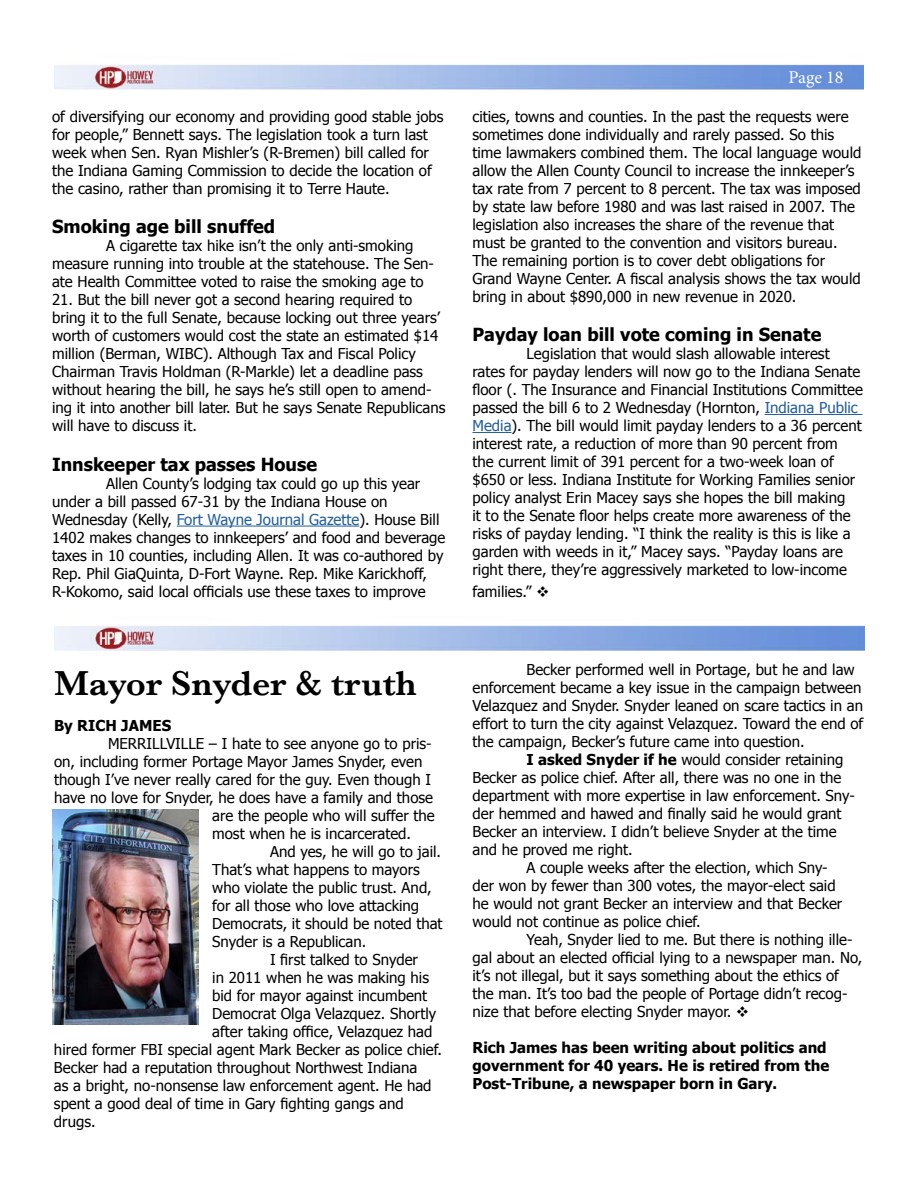
<style>
.page{position:relative;width:918px;height:1188px;background:#fff}
.page>*{position:absolute;margin:0;border:0;box-sizing:border-box;transform-origin:0 0}
.t1{font:600 36px "Baskerville";color:#000}
.t2{font:700 18px "Tahoma";color:#000}
.t3{font:18px "Minion Pro";letter-spacing:-.005em;color:#fff}
.t4{font:15px/18px "Tahoma";color:#000}
.t5{font:700 15px/18px "Tahoma";color:#000}
.s1{color:#215e9e}
.s2{font-weight:700}
</style>
<div class="page">
<img style="left:54px;top:64px;width:810px;height:26px">
<img style="left:54px;top:625px;width:810px;height:26px">
<hr style="left:177px;top:526px;width:182px;height:1px;background:#215e9e">
<hr style="left:765px;top:414px;width:97px;height:1px;background:#215e9e">
<hr style="left:472px;top:432px;width:40px;height:1px;background:#215e9e">
<img style="left:52px;top:810px;width:147px;height:215px">
<p class="t4" style="left:52px;top:106px;width:393px">of diversifying our economy and providing good stable jobs for people,” Bennett says. The legislation took a turn last week when Sen. Ryan Mishler’s (R-Bremen) bill called for the Indiana Gaming Commission to decide the location of the casino, rather than promising it to Terre Haute.</p>
<p class="t2" style="left:52px;top:214px;width:225px">Smoking age bill snuffed</p>
<p class="t4" style="left:52px;top:236px;width:383px;text-indent:54px">A cigarette tax hike isn’t the only anti-smoking measure running into trouble at the statehouse. The Sen&shy;ate Health Committee voted to raise the smoking age to</p>
<p class="t4" style="left:52px;top:290px;width:395px">21. But the bill never got a second hearing required to bring it to the full Senate, because locking out three years’ worth of customers would cost the state an estimated $14 million (Berman, WIBC). Although Tax and Fiscal Policy Chairman Travis Holdman (R-Markle) let a deadline pass without hearing the bill, he says he’s still open to amend&shy;ing it into another bill later. But he says Senate Republicans will have to discuss it.</p>
<p class="t2" style="left:52px;top:452px;width:266px">Innskeeper tax passes House</p>
<p class="t4" style="left:52px;top:474px;width:395px;text-indent:54px">Allen County’s lodging tax could go up this year under a bill passed 67-31 by the Indiana House on Wednesday (Kelly, <span class="s1">Fort Wayne Journal Gazette</span>). House Bill 1402 makes changes to innkeepers’ and food and beverage taxes in 10 counties, including Allen. It was co-authored by Rep. Phil GiaQuinta, D-Fort Wayne. Rep. Mike Karickhoff, R-Kokomo, said local officials use these taxes to improve</p>
<h1 class="t1" style="left:54px;top:658px;width:364px">Mayor Snyder &amp; truth</h1>
<p class="t5" style="left:54px;top:716px;width:119px">By RICH JAMES</p>
<p class="t4" style="left:108px;top:734px;width:325px">MERRILLVILLE – I hate to see anyone go to pris-</p>
<p class="t4" style="left:54px;top:752px;width:370px">on, including former Portage Mayor James Snyder, even</p>
<p class="t4" style="left:54px;top:770px;width:379px">though I’ve never really cared for the guy. Even though I</p>
<p class="t4" style="left:54px;top:788px;width:381px">have no love for Snyder, he does have a family and those</p>
<p class="t4" style="left:212px;top:806px;width:224px">are the people who will suffer the</p>
<p class="t4" style="left:212px;top:824px;width:200px">most when he is incarcerated.</p>
<p class="t4" style="left:270px;top:842px;width:173px">And yes, he will go to jail.</p>
<p class="t4" style="left:212px;top:860px;width:209px">That’s what happens to mayors</p>
<p class="t4" style="left:212px;top:878px;width:221px">who violate the public trust. And,</p>
<p class="t4" style="left:212px;top:896px;width:209px">for all those who love attacking</p>
<p class="t4" style="left:212px;top:914px;width:232px">Democrats, it should be noted that</p>
<p class="t4" style="left:212px;top:932px;width:156px">Snyder is a Republican.</p>
<p class="t4" style="left:270px;top:950px;width:150px">I first talked to Snyder</p>
<p class="t4" style="left:212px;top:968px;width:218px">in 2011 when he was making his</p>
<p class="t4" style="left:212px;top:986px;width:217px">bid for mayor against incumbent</p>
<p class="t4" style="left:212px;top:1004px;width:226px">Democrat Olga Velazquez. Shortly</p>
<p class="t4" style="left:212px;top:1022px;width:222px">after taking office, Velazquez had</p>
<p class="t4" style="left:54px;top:1040px;width:390px">hired former FBI special agent Mark Becker as police chief.</p>
<p class="t4" style="left:54px;top:1058px;width:365px">Becker had a reputation throughout Northwest Indiana</p>
<p class="t4" style="left:54px;top:1076px;width:379px">as a bright, no-nonsense law enforcement agent. He had</p>
<p class="t4" style="left:54px;top:1094px;width:351px">spent a good deal of time in Gary fighting gangs and</p>
<p class="t4" style="left:54px;top:1112px;width:43px">drugs.</p>
<p class="t3" style="left:789px;top:65px;width:56px">Page 18</p>
<p class="t4" style="left:472px;top:106px;width:390px">cities, towns and counties. In the past the requests were sometimes done individually and rarely passed. So this time lawmakers combined them. The local language would allow the Allen County Council to increase the innkeeper’s tax rate from 7 percent to 8 percent. The tax was imposed by state law before 1980 and was last raised in 2007. The legislation also increases the share of the revenue that must be granted to the convention and visitors bureau.<br>The remaining portion is to cover debt obligations for Grand Wayne Center. A fiscal analysis shows the tax would bring in about $890,000 in new revenue in 2020.</p>
<p class="t2" style="left:472px;top:322px;width:350px">Payday loan bill vote coming in Senate</p>
<p class="t4" style="left:472px;top:344px;width:392px;text-indent:54px">Legislation that would slash allowable interest rates for payday lenders will now go to the Indiana Senate floor (. The Insurance and Financial Institutions Committee passed the bill 6 to 2 Wednesday (Hornton, <span class="s1">Indiana Public Media</span>). The bill would limit payday lenders to a 36 percent interest rate, a reduction of more than 90 percent from<br>the current limit of 391 percent for a two-week loan of $650 or less. Indiana Institute for Working Families senior policy analyst Erin Macey says she hopes the bill making<br>it to the Senate floor helps create more awareness of the risks of payday lending. “I think the reality is this is like a garden with weeds in it,” Macey says. “Payday loans are right there, they’re aggressively marketed to low-income</p>
<p class="t4" style="left:472px;top:582px;width:79px">families.” ❖</p>
<p class="t4" style="left:472px;top:659px;width:392px;text-indent:54px">Becker performed well in Portage, but he and law enforcement became a key issue in the campaign between Velazquez and Snyder. Snyder leaned on scare tactics in an effort to turn the city against Velazquez. Toward the end of the campaign, Becker’s future came into question.</p>
<p class="t4" style="left:526px;top:749px;width:318px"><span class="s2">I asked Snyder if he</span> would consider retaining</p>
<p class="t4" style="left:472px;top:767px;width:370px">Becker as police chief. After all, there was no one in the</p>
<p class="t4" style="left:472px;top:785px;width:384px">department with more expertise in law enforcement. Sny-</p>
<p class="t4" style="left:472px;top:803px;width:371px">der hemmed and hawed and finally said he would grant</p>
<p class="t4" style="left:472px;top:821px;width:366px">Becker an interview. I didn’t believe Snyder at the time</p>
<p class="t4" style="left:472px;top:839px;width:162px">and he proved me right.</p>
<p class="t4" style="left:526px;top:857px;width:303px">A couple weeks after the election, which Sny-</p>
<p class="t4" style="left:472px;top:875px;width:365px">der won by fewer than 300 votes, the mayor-elect said</p>
<p class="t4" style="left:472px;top:893px;width:371px">he would not grant Becker an interview and that Becker</p>
<p class="t4" style="left:472px;top:911px;width:230px">would not continue as police chief.</p>
<p class="t4" style="left:526px;top:929px;width:328px">Yeah, Snyder lied to me. But there is nothing ille-</p>
<p class="t4" style="left:472px;top:947px;width:392px">gal about an elected official lying to a newspaper man. No,</p>
<p class="t4" style="left:472px;top:965px;width:368px">it’s not illegal, but it says something about the ethics of</p>
<p class="t4" style="left:472px;top:983px;width:376px">the man. It’s too bad the people of Portage didn’t recog-</p>
<p class="t4" style="left:472px;top:1001px;width:278px">nize that before electing Snyder mayor. ❖</p>
<p class="t5" style="left:472px;top:1037px;width:358px">Rich James has been writing about politics and government for 40 years. He is retired from the<br>Post-Tribune, a newspaper born in Gary.</p>
</div>
